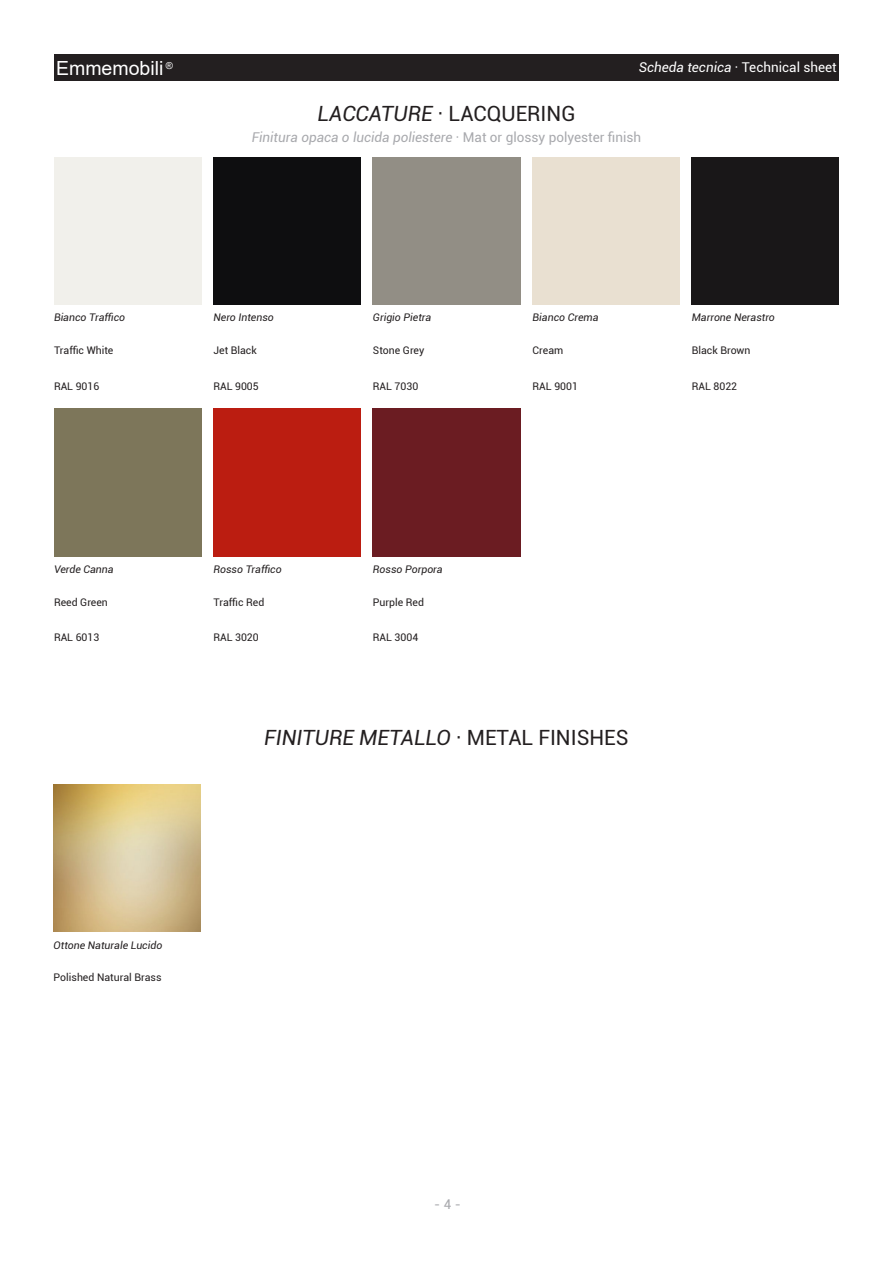
<style>
.page{position:relative;width:893px;height:1263px;background:#fff}
.page>*{position:absolute;margin:0;border:0;box-sizing:border-box;transform-origin:0 0}
.t1{font:italic 21px "Roboto";color:#231f20}
.t2{font:21px "Roboto";color:#231f20}
.t3{font:19.5px "Arial";color:#fff}
.t4{font:italic 13.5px "Roboto";color:#a8a9ad}
.t5{font:13.5px "Roboto";color:#fff}
.t6{font:13.5px "Roboto";color:#a8a9ad}
.t7{font:10.5px "Roboto";color:#231f20}
.t8{font:italic 10.5px "Roboto";color:#231f20}
.s1{font-style:italic}
.s2{font-style:normal}
</style>
<div class="page">
<div style="left:54px;top:54px;width:785px;height:27px;background:#231f20"></div>
<div style="left:54px;top:409px;width:147px;height:147px;background:#7d765a"></div>
<div style="left:213px;top:157px;width:148px;height:147px;background:#0e0e10"></div>
<div style="left:213px;top:409px;width:148px;height:147px;background:#bb1d11"></div>
<div style="left:373px;top:409px;width:147px;height:147px;background:#6b1c22"></div>
<div style="left:692px;top:157px;width:147px;height:147px;background:#191718"></div>
<img style="left:54px;top:784px;width:147px;height:147px">
<h2 class="t3" style="left:56px;top:54px;width:118px">Emmemobili <sup>®</sup></h2>
<p class="t5" style="left:639px;top:58px;width:199px"><span class="s1">Scheda tecnica</span> · Technical sheet</p>
<h1 class="t2" style="left:317px;top:99px;width:260px"><span class="s1">LACCATURE</span> · LACQUERING</h1>
<p class="t4" style="left:252px;top:128px;width:391px">Finitura opaca o lucida poliestere <span class="s2">· Mat or glossy polyester finish</span></p>
<p class="t8" style="left:54px;top:310px;width:73px">Bianco Traffico</p>
<p class="t8" style="left:213px;top:310px;width:62px">Nero Intenso</p>
<p class="t8" style="left:373px;top:310px;width:60px">Grigio Pietra</p>
<p class="t8" style="left:533px;top:310px;width:67px">Bianco Crema</p>
<p class="t8" style="left:692px;top:310px;width:85px">Marrone Nerastro</p>
<p class="t7" style="left:54px;top:343px;width:61px">Traffic White</p>
<p class="t7" style="left:213px;top:343px;width:45px">Jet Black</p>
<p class="t7" style="left:373px;top:343px;width:53px">Stone Grey</p>
<p class="t7" style="left:533px;top:343px;width:32px">Cream</p>
<p class="t7" style="left:692px;top:343px;width:60px">Black Brown</p>
<p class="t7" style="left:54px;top:378px;width:47px">RAL 9016</p>
<p class="t7" style="left:213px;top:378px;width:47px">RAL 9005</p>
<p class="t7" style="left:373px;top:378px;width:47px">RAL 7030</p>
<p class="t7" style="left:533px;top:378px;width:47px">RAL 9001</p>
<p class="t7" style="left:692px;top:378px;width:47px">RAL 8022</p>
<p class="t8" style="left:54px;top:562px;width:61px">Verde Canna</p>
<p class="t8" style="left:213px;top:562px;width:70px">Rosso Traffico</p>
<p class="t8" style="left:373px;top:562px;width:71px">Rosso Porpora</p>
<p class="t7" style="left:54px;top:595px;width:55px">Reed Green</p>
<p class="t7" style="left:213px;top:595px;width:52px">Traffic Red</p>
<p class="t7" style="left:373px;top:595px;width:53px">Purple Red</p>
<p class="t7" style="left:54px;top:630px;width:47px">RAL 6013</p>
<p class="t7" style="left:213px;top:630px;width:47px">RAL 3020</p>
<p class="t7" style="left:373px;top:630px;width:47px">RAL 3004</p>
<p class="t1" style="left:264px;top:723px;width:366px">FINITURE METALLO <span class="s2">· METAL FINISHES</span></p>
<p class="t8" style="left:54px;top:937px;width:110px">Ottone Naturale Lucido</p>
<p class="t7" style="left:54px;top:970px;width:109px">Polished Natural Brass</p>
<p class="t6" style="left:434px;top:1195px;width:28px">- 4 -</p>
</div>
